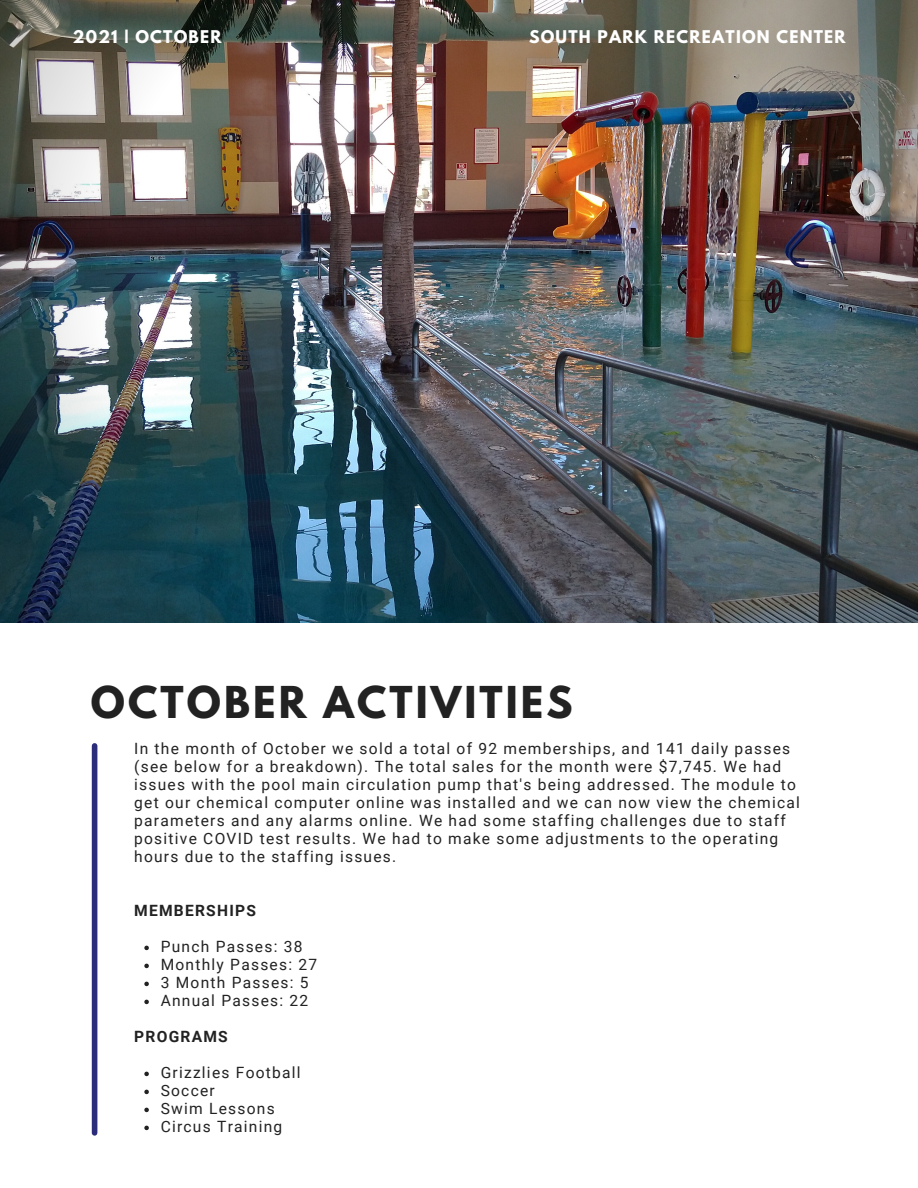
<style>
.page{position:relative;width:918px;height:1188px;background:#fff}
.page>*{position:absolute;margin:0;border:0;box-sizing:border-box;transform-origin:0 0}
.t1{font:700 38.85px "League Spartan";letter-spacing:.08em;color:#222}
.t2{font:15.6px/18px "Roboto";letter-spacing:.08em;color:#222}
.t3{font:700 15.6px "League Spartan";letter-spacing:.08em;color:#fff}
.t4{font:700 15.6px "Roboto";letter-spacing:.08em;color:#222}
</style>
<div class="page">
<img style="left:0;top:0;width:918px;height:623px">
<svg style="left:144px;top:946px;width:5px;height:4px"></svg>
<svg style="left:144px;top:964px;width:5px;height:4px"></svg>
<svg style="left:144px;top:982px;width:5px;height:4px"></svg>
<svg style="left:144px;top:1000px;width:5px;height:4px"></svg>
<svg style="left:144px;top:1072px;width:5px;height:4px"></svg>
<svg style="left:144px;top:1090px;width:5px;height:4px"></svg>
<svg style="left:144px;top:1108px;width:5px;height:4px"></svg>
<svg style="left:144px;top:1126px;width:5px;height:4px"></svg>
<div style="left:92px;top:746px;width:5px;height:387px;background:#2b2c7a"></div>
<p class="t3" style="left:73px;top:29px;width:150px">2021 | OCTOBER</p>
<p class="t3" style="left:529px;top:29px;width:318px">SOUTH PARK RECREATION CENTER</p>
<p class="t1" style="left:91px;top:683px;width:483px">OCTOBER ACTIVITIES</p>
<p class="t2" style="left:134px;top:740px;width:667px">In the month of October we sold a total of 92 memberships, and 141 daily passes (see below for a breakdown). The total sales for the month were $7,745. We had issues with the pool main circulation pump that's being addressed. The module to get our chemical computer online was installed and we can now view the chemical parameters and any alarms online. We had some staffing challenges due to staff positive COVID test results. We had to make some adjustments to the operating hours due to the staffing issues.</p>
<p class="t4" style="left:134px;top:902px;width:123px">MEMBERSHIPS</p>
<p class="t2" style="left:161px;top:938px;width:143px">Punch Passes: 38</p>
<p class="t2" style="left:161px;top:956px;width:158px">Monthly Passes: 27</p>
<p class="t2" style="left:161px;top:974px;width:149px">3 Month Passes: 5</p>
<p class="t2" style="left:161px;top:992px;width:149px">Annual Passes: 22</p>
<p class="t4" style="left:134px;top:1028px;width:95px">PROGRAMS</p>
<p class="t2" style="left:161px;top:1064px;width:142px">Grizzlies Football</p>
<p class="t2" style="left:161px;top:1082px;width:56px">Soccer</p>
<p class="t2" style="left:161px;top:1100px;width:116px">Swim Lessons</p>
<p class="t2" style="left:161px;top:1118px;width:123px">Circus Training</p>
</div>
